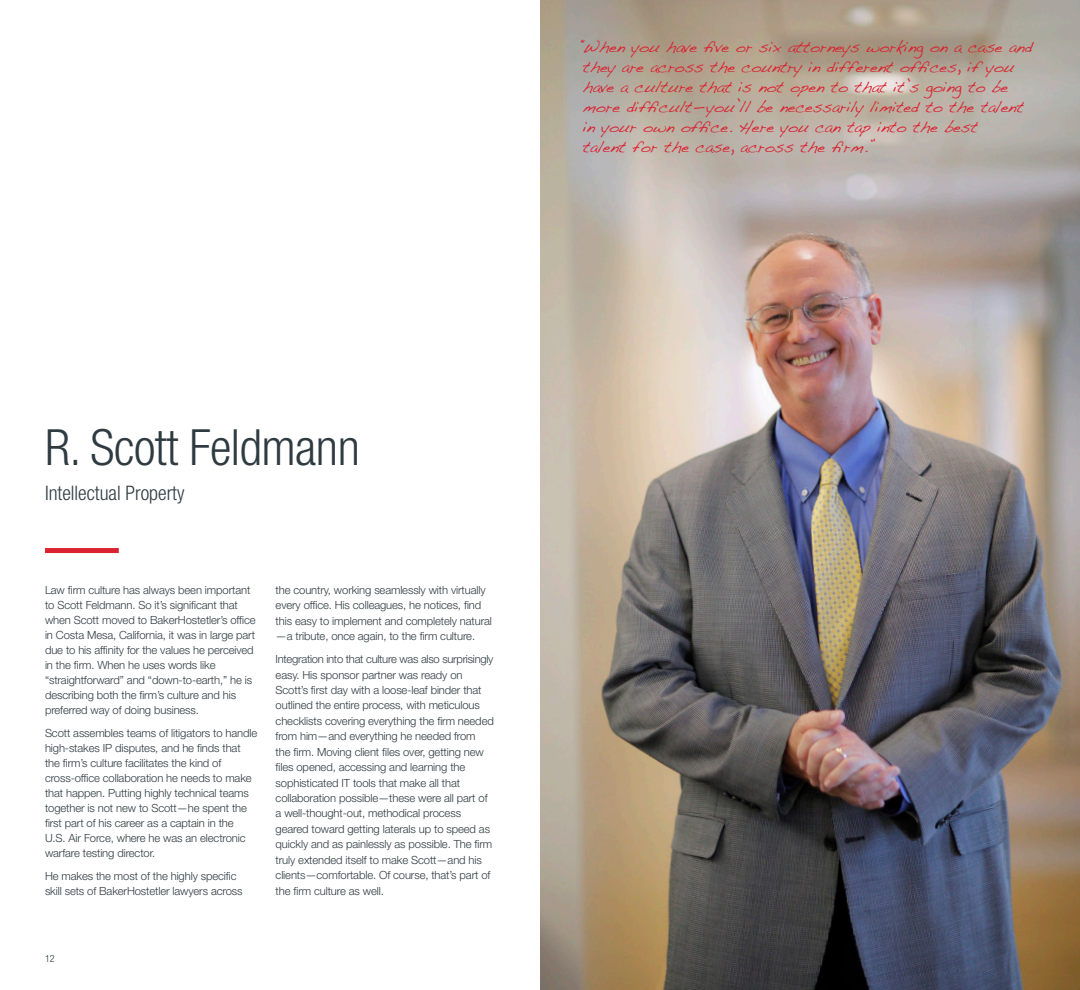
<style>
.page{position:relative;width:1080px;height:990px;background:#fff}
.page>*{position:absolute;margin:0;border:0;box-sizing:border-box;transform-origin:0 0}
.t1{font:300 condensed 50px "Helvetica Neue LT Std";letter-spacing:-.01em;color:#2f3b41}
.t2{font:300 condensed 20px "Helvetica Neue LT Std";color:#2f3b41}
.t3{font:15.75px/20px "Handwriting Dakota";letter-spacing:-.005em;color:#db2230}
.t4{font:300 11.25px/15.4px "Helvetica Neue LT Std";letter-spacing:-.01em;color:#2f3b41}
.t5{font:300 condensed 10px "Helvetica Neue LT Std";color:#2f3b41}
</style>
<div class="page">
<div style="left:45px;top:548px;width:74px;height:5px;background:#db2230"></div>
<img style="left:540px;top:0;width:540px;height:990px">
<p class="t3" style="left:581px;top:36px;width:453px">“When you have five or six attorneys working on a case and they are across the country in different offices, if you have a culture that is not open to that it’s going to be more difficult—you’ll be necessarily limited to the talent in your own office. Here you can tap into the best<br>talent for the case, across the firm.”</p>
<p class="t1" style="left:45px;top:419px;width:316px">R. Scott Feldmann</p>
<p class="t2" style="left:45px;top:481px;width:141px">Intellectual Property</p>
<p class="t4" style="left:45px;top:582px;width:212px;line-height:15px">Law firm culture has always been important to Scott Feldmann. So it’s significant that when Scott moved to BakerHostetler’s office in Costa Mesa, California, it was in large part due to his affinity for the values he perceived in the firm. When he uses words like “straightforward” and “down-to-earth,” he is describing both the firm’s culture and his preferred way of doing business.</p>
<p class="t4" style="left:45px;top:725px;width:214px;line-height:15px">Scott assembles teams of litigators to handle high-stakes IP disputes, and he finds that the firm’s culture facilitates the kind of cross-office collaboration he needs to make that happen. Putting highly technical teams together is not new to Scott—he spent the first part of his career as a captain in the<br>U.S. Air Force, where he was an electronic warfare testing director.</p>
<p class="t4" style="left:45px;top:868px;width:199px;line-height:15px">He makes the most of the highly specific skill sets of BakerHostetler lawyers across</p>
<p class="t4" style="left:276px;top:582px;width:218px">the country, working seamlessly with virtually every office. His colleagues, he notices, find this easy to implement and completely natural —a tribute, once again, to the firm culture.</p>
<p class="t4" style="left:276px;top:651px;width:220px">Integration into that culture was also surprisingly easy. His sponsor partner was ready on Scott’s first day with a loose-leaf binder that outlined the entire process, with meticulous checklists covering everything the firm needed from him—and everything he needed from<br>the firm. Moving client files over, getting new files opened, accessing and learning the sophisticated IT tools that make all that collaboration possible—these were all part of a well-thought-out, methodical process geared toward getting laterals up to speed as quickly and as painlessly as possible. The firm truly extended itself to make Scott—and his clients—comfortable. Of course, that’s part of the firm culture as well.</p>
<p class="t5" style="left:45px;top:953px;width:11px">12</p>
</div>
